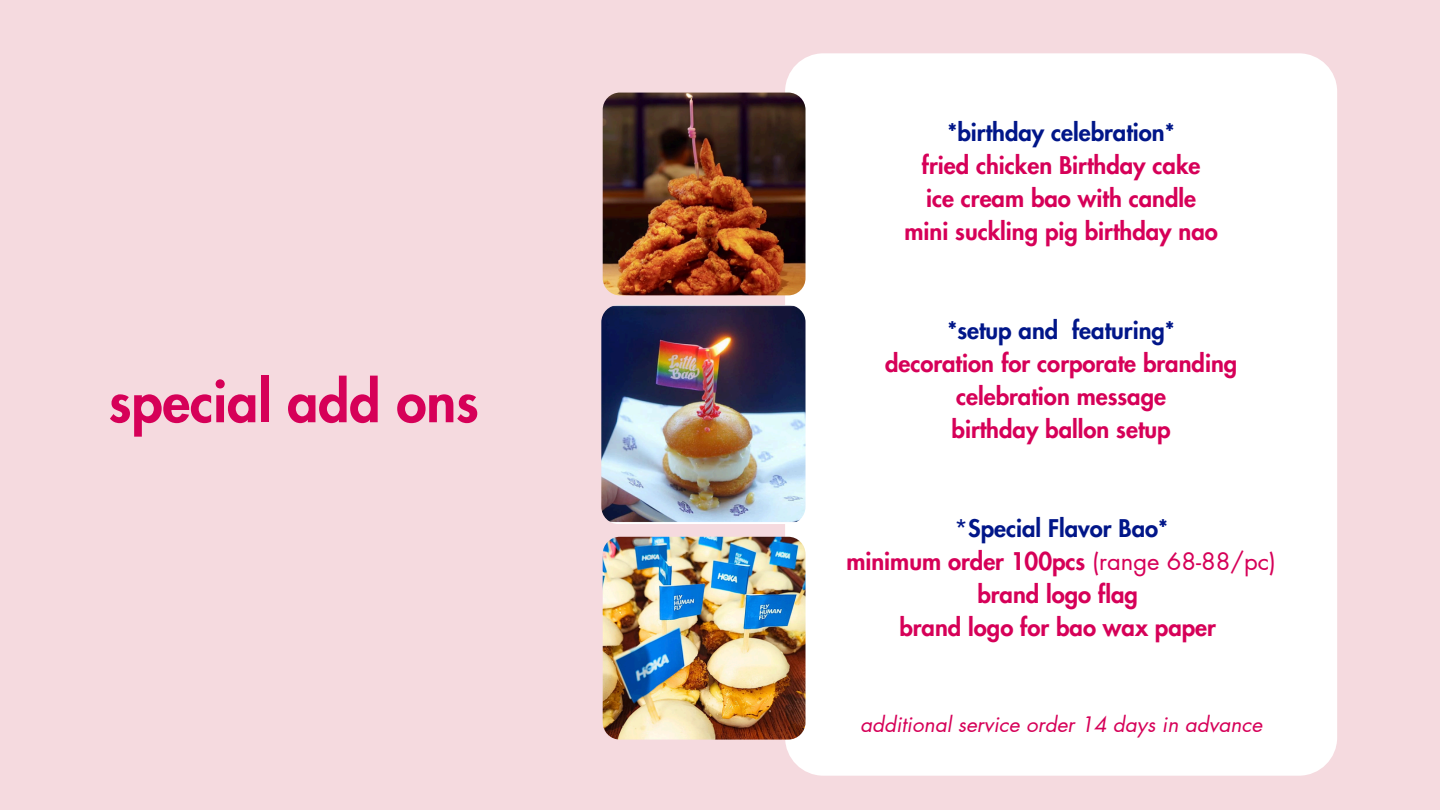
<style>
.page{position:relative;width:1440px;height:810px;background:#f5dadf}
.page>*{position:absolute;margin:0;border:0;box-sizing:border-box;transform-origin:0 0}
.t1{font:800 55px "Futura LT Pro";color:#d60058}
.t2{font:800 23.8px/33px "Futura LT Pro";color:#d60058;text-align:center}
.t3{font:italic 20.8px "Futura LT Pro";color:#d60058}
.s1{color:#011689}
.s2{font-weight:400;color:#011689}
.s3{font-weight:400}
</style>
<div class="page">
<div style="left:785px;top:53px;width:552px;height:723px;background:#fff;border-radius:38px"></div>
<img style="left:603px;top:537px;width:203px;height:203px;border-radius:17px">
<img style="left:603px;top:93px;width:202px;height:202px;border-radius:17px">
<img style="left:601px;top:305px;width:205px;height:219px;border-radius:17px">
<p class="t1" style="left:109px;top:377px;width:371px">special add ons</p>
<h3 class="t2" style="left:904px;top:116px;width:315px"><span class="s1">*birthday celebration*<br></span>fried chicken Birthday cake<br>ice cream bao with candle mini suckling pig birthday nao</h3>
<p class="t2" style="left:885px;top:314px;width:354px"><span class="s1">*setup and featuring*<br></span>decoration for corporate branding celebration message<br>birthday ballon setup</p>
<p class="t2" style="left:846px;top:512px;width:431px"><span class="s2">*</span><span class="s1">Special Flavor Bao*<br></span>minimum order 100pcs <span class="s3">(range 68-88/pc) </span>brand logo flag<br>brand logo for bao wax paper</p>
<p class="t3" style="left:860px;top:714px;width:404px">additional service order 14 days in advance</p>
</div>
